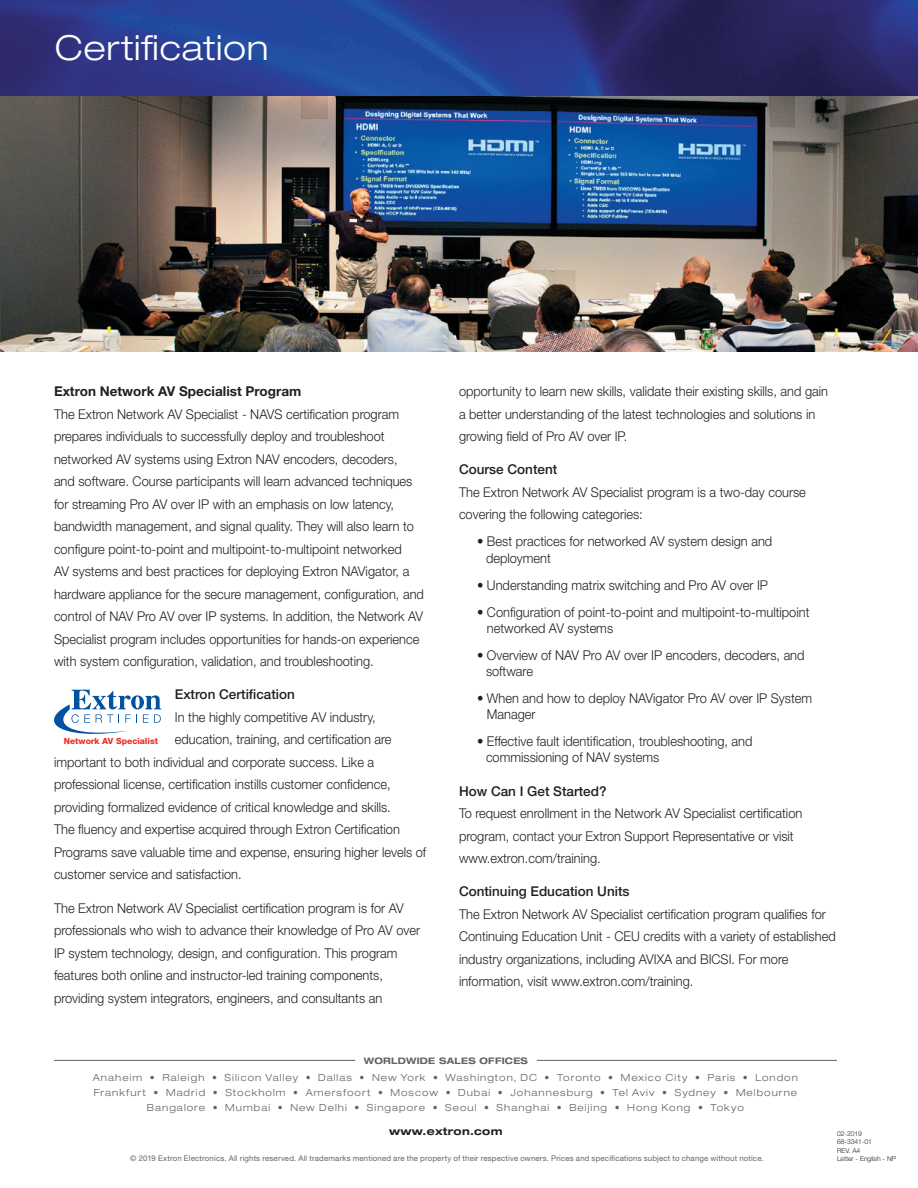
<style>
.page{position:relative;width:918px;height:1188px;background:#fff}
.page>*{position:absolute;margin:0;border:0;box-sizing:border-box;transform-origin:0 0}
.header_main{font:300 expanded 34.5px "Helvetica Neue LT Std";letter-spacing:.02em;color:#fff}
.bodycopy_desc_left_j{font:300 13.5px/22.5px "Helvetica Neue LT Std";color:#231f20;scale:.95 1}
.bodycopy_subhead{font:500 13.5px "Helvetica Neue LT Std";color:#231f20}
.bodycopy_subhead-2{font:700 13.5px "Helvetica Neue LT Std";color:#231f20}
.t1{font:700 expanded 10.5px "Helvetica Neue LT Std";letter-spacing:.025em;color:#231f20}
.t2{font:300 expanded 9.75px/15px "Helvetica Neue LT Std";letter-spacing:.105em;color:#636366;text-align:center}
.t3{font:700 expanded 9px "Helvetica Neue LT Std";letter-spacing:.025em;color:#636366}
.t4{font:800 8.55px "Helvetica Neue LT Std";color:#ee2e22}
.copyright_footer{font:7.8px "Helvetica Neue LT Std";letter-spacing:.02em;color:#636366}
.t5{font:300 6.75px "Helvetica Neue LT Std";color:#231f20}
</style>
<div class="page">
<img style="left:0;top:95px;width:918px;height:257px">
<img style="left:0;top:0;width:918px;height:95px">
<hr style="left:54px;top:1060px;width:301px;height:1px;background:#636366">
<hr style="left:537px;top:1060px;width:300px;height:1px;background:#636366">
<svg style="left:54px;top:690px;width:107px;height:44px"></svg>
<p class="header_main" style="left:55px;top:27px;width:215px">Certification</p>
<p class="bodycopy_subhead-2" style="left:54px;top:383px;width:249px">Extron Network AV Specialist Program</p>
<p class="bodycopy_desc_left_j" style="left:54px;top:402px;width:391px">The Extron Network AV Specialist - NAVS certification program prepares individuals to successfully deploy and troubleshoot networked AV systems using Extron NAV encoders, decoders,<br>and software. Course participants will learn advanced techniques for streaming Pro AV over IP with an emphasis on low latency, bandwidth management, and signal quality. They will also learn to configure point-to-point and multipoint-to-multipoint networked<br>AV systems and best practices for deploying Extron NAVigator, a hardware appliance for the secure management, configuration, and control of NAV Pro AV over IP systems. In addition, the Network AV Specialist program includes opportunities for hands-on experience with system configuration, validation, and troubleshooting.</p>
<p class="bodycopy_subhead" style="left:175px;top:687px;width:122px">Extron Certification</p>
<p class="bodycopy_desc_left_j" style="left:175px;top:706px;width:213px">In the highly competitive AV industry,</p>
<p class="bodycopy_desc_left_j" style="left:175px;top:728px;width:230px">education, training, and certification are</p>
<p class="bodycopy_desc_left_j" style="left:54px;top:751px;width:339px">important to both individual and corporate success. Like a</p>
<p class="bodycopy_desc_left_j" style="left:54px;top:773px;width:356px">professional license, certification instills customer confidence,</p>
<p class="bodycopy_desc_left_j" style="left:54px;top:796px;width:356px">providing formalized evidence of critical knowledge and skills.</p>
<p class="bodycopy_desc_left_j" style="left:54px;top:818px;width:366px">The fluency and expertise acquired through Extron Certification</p>
<p class="bodycopy_desc_left_j" style="left:54px;top:841px;width:393px">Programs save valuable time and expense, ensuring higher levels of</p>
<p class="bodycopy_desc_left_j" style="left:54px;top:863px;width:199px">customer service and satisfaction.</p>
<p class="bodycopy_desc_left_j" style="left:54px;top:896px;width:387px">The Extron Network AV Specialist certification program is for AV professionals who wish to advance their knowledge of Pro AV over IP system technology, design, and configuration. This program features both online and instructor-led training components, providing system integrators, engineers, and consultants an</p>
<p class="t4" style="left:64px;top:736px;width:96px">Network AV Specialist</p>
<p class="bodycopy_desc_left_j" style="left:459px;top:380px;width:390px">opportunity to learn new skills, validate their existing skills, and gain a better understanding of the latest technologies and solutions in growing field of Pro AV over IP.</p>
<p class="bodycopy_subhead" style="left:459px;top:462px;width:100px">Course Content</p>
<p class="bodycopy_desc_left_j" style="left:459px;top:481px;width:367px">The Extron Network AV Specialist program is a two-day course covering the following categories:</p>
<p class="bodycopy_desc_left_j" style="left:486px;top:533px;width:303px;line-height:16.2px;text-indent:-9px">• Best practices for networked AV system design and deployment</p>
<p class="bodycopy_desc_left_j" style="left:477px;top:573px;width:308px">• Understanding matrix switching and Pro AV over IP</p>
<p class="bodycopy_desc_left_j" style="left:487px;top:603px;width:341px;line-height:16.2px;text-indent:-10px">• Configuration of point-to-point and multipoint-to-multipoint networked AV systems</p>
<p class="bodycopy_desc_left_j" style="left:486px;top:647px;width:337px;line-height:16.2px;text-indent:-9px">• Overview of NAV Pro AV over IP encoders, decoders, and software</p>
<p class="bodycopy_desc_left_j" style="left:487px;top:690px;width:344px;line-height:16.2px;text-indent:-10px">• When and how to deploy NAVigator Pro AV over IP System<br>Manager</p>
<p class="bodycopy_desc_left_j" style="left:486px;top:733px;width:282px;line-height:16.2px;text-indent:-9px">• Effective fault identification, troubleshooting, and commissioning of NAV systems</p>
<p class="bodycopy_subhead" style="left:459px;top:783px;width:149px">How Can I Get Started?</p>
<p class="bodycopy_desc_left_j" style="left:459px;top:802px;width:363px">To request enrollment in the Network AV Specialist certification program, contact your Extron Support Representative or visit www.extron.com/training.</p>
<p class="bodycopy_subhead" style="left:459px;top:884px;width:172px">Continuing Education Units</p>
<p class="bodycopy_desc_left_j" style="left:459px;top:903px;width:398px">The Extron Network AV Specialist certification program qualifies for Continuing Education Unit - CEU credits with a variety of established industry organizations, including AVIXA and BICSI. For more information, visit www.extron.com/training.</p>
<p class="t3" style="left:364px;top:1055px;width:166px">WORLDWIDE SALES OFFICES</p>
<p class="t2" style="left:93px;top:1070px;width:707px">Anaheim • Raleigh • Silicon Valley • Dallas • New York • Washington, DC • Toronto • Mexico City • Paris • London<br>Frankfurt • Madrid • Stockholm • Amersfoort • Moscow • Dubai • Johannesburg • Tel Aviv • Sydney • Melbourne<br>Bangalore • Mumbai • New Delhi • Singapore • Seoul • Shanghai • Beijing • Hong Kong • Tokyo</p>
<p class="t1" style="left:389px;top:1124px;width:115px">www.extron.com</p>
<p class="copyright_footer" style="left:130px;top:1153px;width:635px">© 2019 Extron Electronics. All rights reserved. All trademarks mentioned are the property of their respective owners. Prices and specifications subject to change without notice.</p>
<p class="t5" style="left:837px;top:1130px;width:27px">02-2019</p>
<p class="t5" style="left:837px;top:1138px;width:37px">68-3341-01</p>
<p class="t5" style="left:837px;top:1146px;width:25px">REV. A4</p>
<p class="t5" style="left:837px;top:1154px;width:61px">Letter - English - NP</p>
</div>
